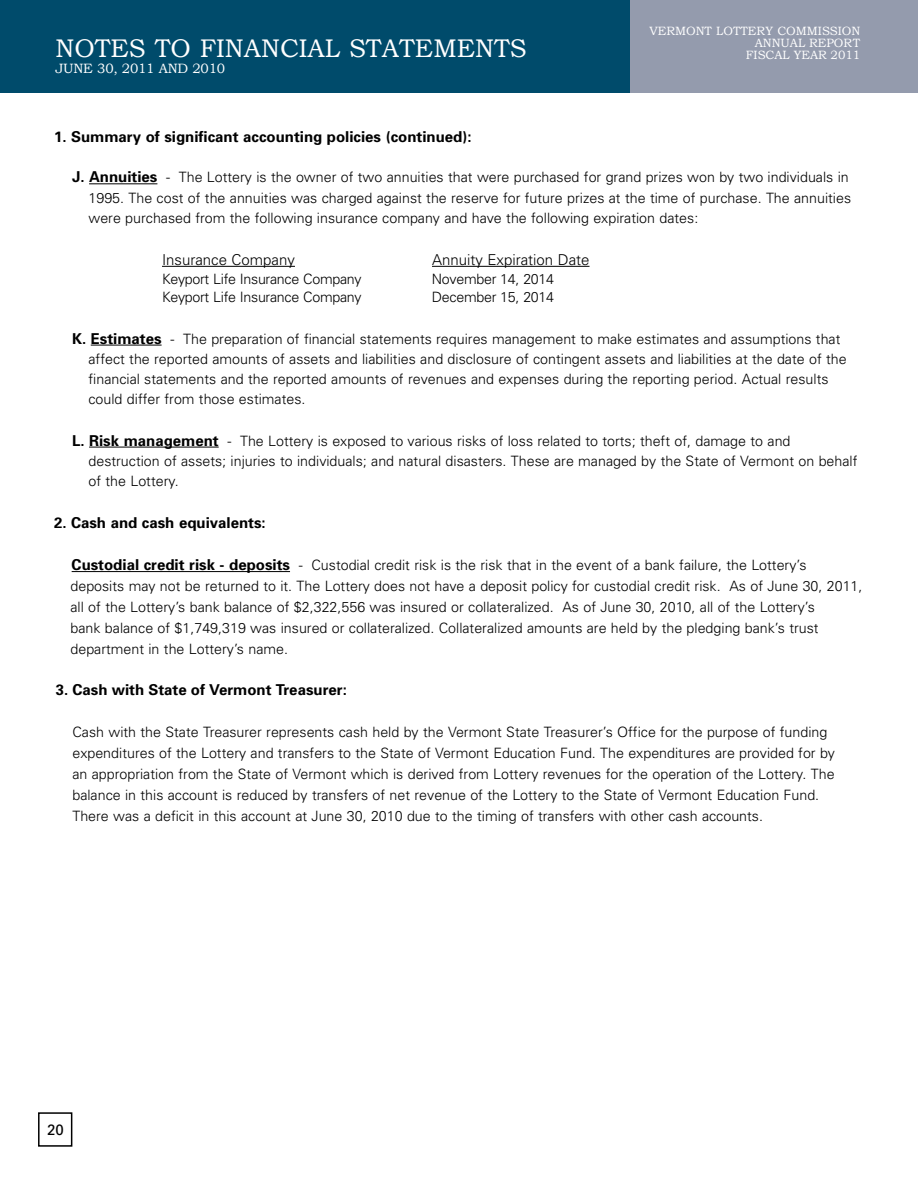
<style>
.page{position:relative;width:918px;height:1188px;background:#fff}
.page>*{position:absolute;margin:0;border:0;box-sizing:border-box;transform-origin:0 0}
.t1{font:25.5px "Bookman Old Style";color:#fff}
.t2{font:700 15px "Univers";color:#000}
.t3{font:300 15px "Univers";color:#000}
.t4{font:15px "Univers";color:#000}
.t5{font:300 14.25px/21px "Univers";color:#000}
.t6{font:300 14.25px "Univers";letter-spacing:-.02em;color:#000}
.t7{font:13.5px "Bookman Old Style";letter-spacing:-.02em;color:#fff}
.t8{font:12px/12px "Bookman Old Style";color:#fff;text-align:right}
.s1{font-weight:700;font-size:15px}
</style>
<div class="page">
<div style="left:0;top:0;width:633px;height:93px;background:#004b6b"></div>
<div style="left:630px;top:0;width:288px;height:93px;background:#949bad"></div>
<div style="left:38px;top:1112px;width:34px;height:35px;border:2px solid #000"></div>
<hr style="left:89px;top:183px;width:68px;height:1px;background:#000">
<hr style="left:162px;top:266px;width:133px;height:1px;background:#000">
<hr style="left:432px;top:266px;width:158px;height:1px;background:#000">
<hr style="left:91px;top:345px;width:71px;height:1px;background:#000">
<hr style="left:89px;top:447px;width:130px;height:1px;background:#000">
<hr style="left:72px;top:571px;width:218px;height:1px;background:#000">
<h1 class="t1" style="left:56px;top:34px;width:473px">NOTES TO FINANCIAL STATEMENTS</h1>
<p class="t7" style="left:56px;top:61px;width:19px">JUNE</p>
<p class="t7" style="left:97px;top:61px;width:73px">30, 2011 AND</p>
<p class="t7" style="left:192px;top:61px;width:34px">2010</p>
<p class="t8" style="left:649px;top:25px;width:213px">VERMONT LOTTERY COMMISSION<br>ANNUAL REPORT<br>FISCAL YEAR 2011</p>
<p class="t2" style="left:54px;top:127px;width:419px">1. Summary of significant accounting policies (continued):</p>
<p class="t5" style="left:88px;top:167px;width:764px;line-height:20.2px;text-indent:-16px"><span class="s1">J. Annuities</span> - The Lottery is the owner of two annuities that were purchased for grand prizes won by two individuals in<br>1995. The cost of the annuities was charged against the reserve for future prizes at the time of purchase. The annuities were purchased from the following insurance company and have the following expiration dates:</p>
<p class="t3" style="left:162px;top:251px;width:134px">Insurance Company</p>
<p class="t3" style="left:432px;top:251px;width:159px">Annuity Expiration Date</p>
<p class="t6" style="left:162px;top:270px;width:201px">Keyport Life Insurance Company</p>
<p class="t6" style="left:432px;top:270px;width:124px">November 14, 2014</p>
<p class="t6" style="left:162px;top:289px;width:201px">Keyport Life Insurance Company</p>
<p class="t6" style="left:432px;top:289px;width:124px">December 15, 2014</p>
<p class="t5" style="left:89px;top:328px;width:760px;line-height:20.2px;text-indent:-17px"><span class="s1">K. Estimates</span> - The preparation of financial statements requires management to make estimates and assumptions that affect the reported amounts of assets and liabilities and disclosure of contingent assets and liabilities at the date of the financial statements and the reported amounts of revenues and expenses during the reporting period. Actual results could differ from those estimates.</p>
<p class="t5" style="left:89px;top:430px;width:770px;line-height:20.2px;text-indent:-17px"><span class="s1">L. Risk management</span> - The Lottery is exposed to various risks of loss related to torts; theft of, damage to and destruction of assets; injuries to individuals; and natural disasters. These are managed by the State of Vermont on behalf of the Lottery.</p>
<p class="t2" style="left:54px;top:513px;width:213px">2. Cash and cash equivalents:</p>
<p class="t5" style="left:70px;top:554px;width:794px"><span class="s1">Custodial credit risk - deposits</span> - Custodial credit risk is the risk that in the event of a bank failure, the Lottery’s deposits may not be returned to it. The Lottery does not have a deposit policy for custodial credit risk. As of June 30, 2011, all of the Lottery’s bank balance of $2,322,556 was insured or collateralized. As of June 30, 2010, all of the Lottery’s<br>bank balance of $1,749,319 was insured or collateralized. Collateralized amounts are held by the pledging bank’s trust department in the Lottery’s name.</p>
<p class="t2" style="left:56px;top:680px;width:292px">3. Cash with State of Vermont Treasurer:</p>
<p class="t5" style="left:72px;top:721px;width:764px">Cash with the State Treasurer represents cash held by the Vermont State Treasurer’s Office for the purpose of funding expenditures of the Lottery and transfers to the State of Vermont Education Fund. The expenditures are provided for by an appropriation from the State of Vermont which is derived from Lottery revenues for the operation of the Lottery. The balance in this account is reduced by transfers of net revenue of the Lottery to the State of Vermont Education Fund.<br>There was a deficit in this account at June 30, 2010 due to the timing of transfers with other cash accounts.</p>
<p class="t4" style="left:47px;top:1120px;width:18px">20</p>
</div>
